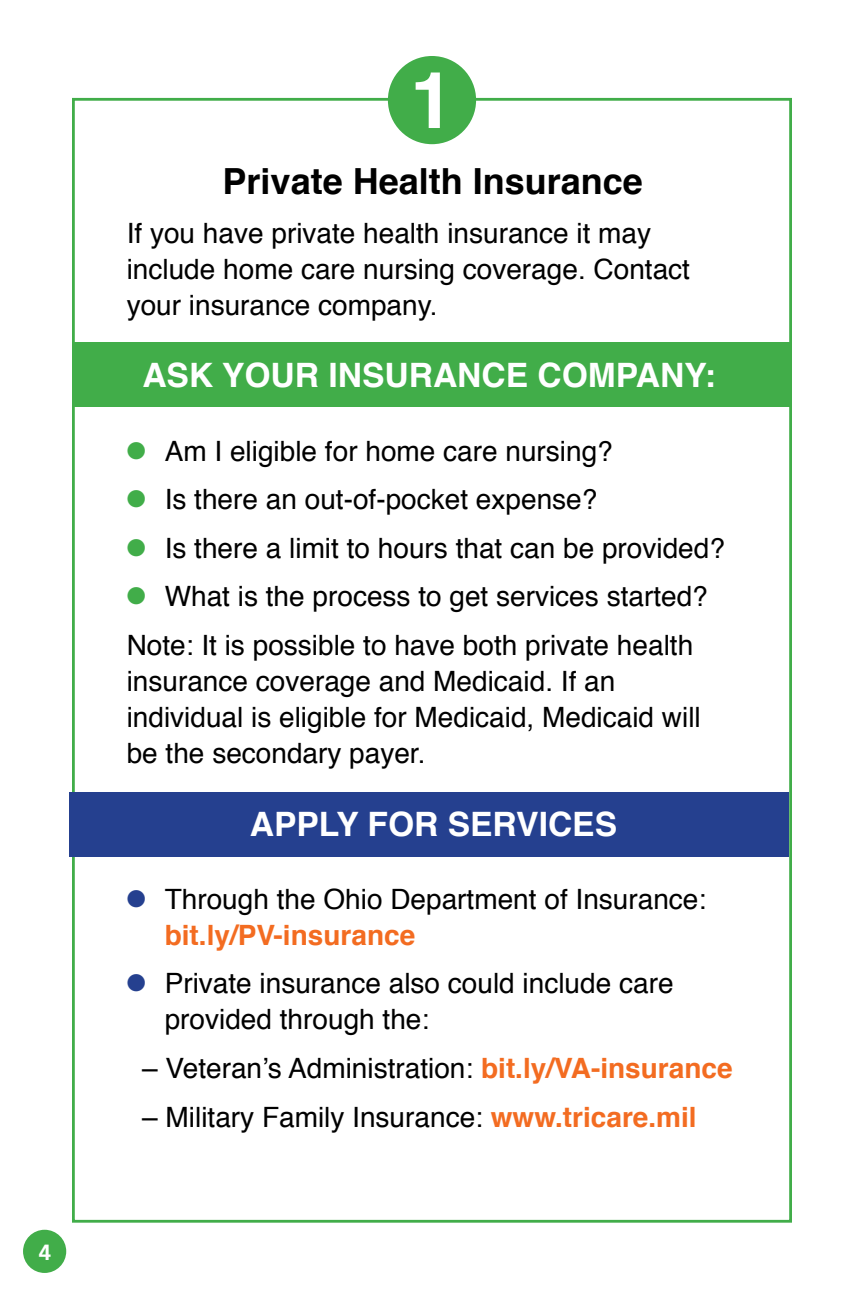
<style>
.page{position:relative;width:864px;height:1296px;background:#fff}
.page>*{position:absolute;margin:0;border:0;box-sizing:border-box;transform-origin:0 0}
.t1{font:700 78.4px "Helvetica";color:#fff}
.t2{font:700 36px "Helvetica";color:#000}
.t3{font:700 33.6px "Helvetica";color:#fff}
.t4{font:28px/36px "Helvetica";color:#000}
.t5{font:700 22px "Frutiger";color:#fff}
.s1{color:#41ad49}
.s2{color:#25408f}
.s3{font-weight:700;color:#f36c21}
</style>
<div class="page">
<div style="left:23px;top:1230px;width:43px;height:43px;background:#41ad49;border-radius:50%"></div>
<div style="left:388px;top:56px;width:88px;height:88px;background:#41ad49;border-radius:50%"></div>
<div style="left:72px;top:342px;width:720px;height:65px;background:#41ad49"></div>
<div style="left:69px;top:792px;width:720px;height:65px;background:#25408f"></div>
<p class="t5" style="left:39px;top:1239px;width:14px">4</p>
<p class="t1" style="left:410px;top:37px;width:45px">1</p>
<p class="t2" style="left:223px;top:153px;width:422px">Private Health Insurance</p>
<p class="t4" style="left:127px;top:216px;width:565px">If you have private health insurance it may include home care nursing coverage. Contact your insurance company.</p>
<p class="t3" style="left:142px;top:348px;width:575px">ASK YOUR INSURANCE COMPANY:</p>
<p class="t4" style="left:127px;top:434px;width:488px"><span class="s1">●</span> Am I eligible for home care nursing?</p>
<p class="t4" style="left:127px;top:482px;width:472px"><span class="s1">●</span> Is there an out-of-pocket expense?</p>
<p class="t4" style="left:127px;top:531px;width:600px"><span class="s1">●</span> Is there a limit to hours that can be provided?</p>
<p class="t4" style="left:127px;top:580px;width:583px"><span class="s1">●</span> What is the process to get services started?</p>
<p class="t4" style="left:127px;top:628px;width:576px">Note: It is possible to have both private health insurance coverage and Medicaid. If an individual is eligible for Medicaid, Medicaid will be the secondary payer.</p>
<p class="t3" style="left:250px;top:797px;width:369px">APPLY FOR SERVICES</p>
<p class="t4" style="left:165px;top:882px;width:543px;text-indent:-38px"><span class="s2">●</span> Through the Ohio Department of Insurance: <span class="s3">bit.ly/PV-insurance</span></p>
<p class="t4" style="left:165px;top:967px;width:510px;text-indent:-38px"><span class="s2">●</span> Private insurance also could include care provided through the:</p>
<p class="t4" style="left:142px;top:1051px;width:592px">– Veteran’s Administration: <span class="s3">bit.ly/VA-insurance</span></p>
<p class="t4" style="left:142px;top:1100px;width:556px">– Military Family Insurance: <span class="s3">www.tricare.mil</span></p>
</div>
